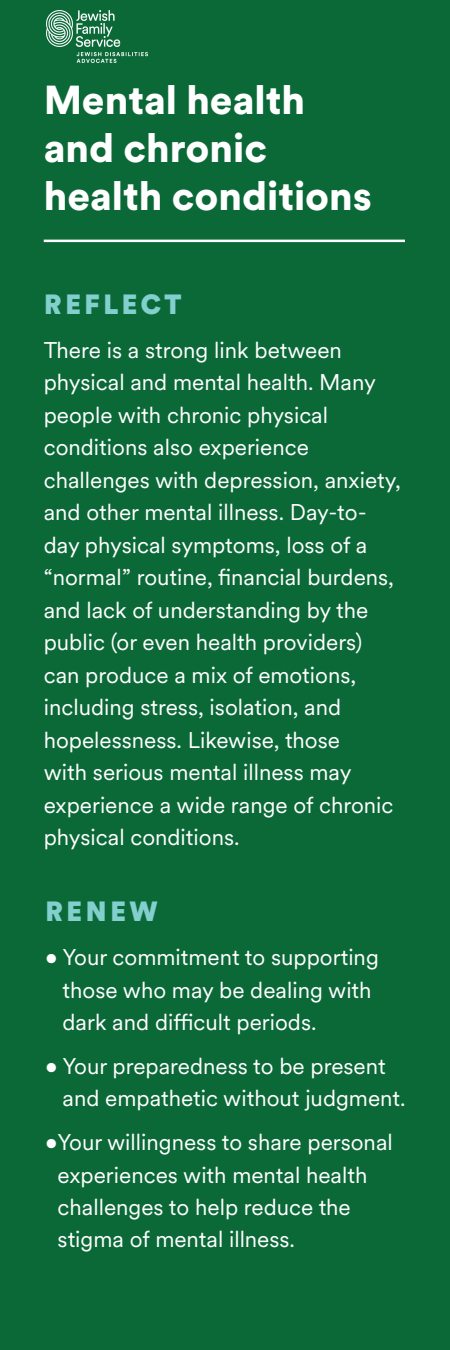
<style>
.page{position:relative;width:450px;height:1350px;background:#0b6938}
.page>*{position:absolute;margin:0;border:0;box-sizing:border-box;transform-origin:0 0}
.t1{font:900 40px/48px "Circular XX";color:#fff}
.t2{font:900 27.5px "Circular XX";letter-spacing:.11em;color:#82cfcd}
.t3{font:22.5px/32.5px "Circular XX";color:#fff}
</style>
<div class="page">
<hr style="left:44px;top:240px;width:361px;height:2px;background:#fff">
<img style="left:46px;top:11px;width:102px;height:52px">
<p class="t1" style="left:44px;top:74px;width:330px">Mental health and chronic health conditions</p>
<p class="t2" style="left:44px;top:285px;width:139px">REFLECT</p>
<p class="t3" style="left:44px;top:333px;width:359px">There is a strong link between physical and mental health. Many people with chronic physical conditions also experience challenges with depression, anxiety, and other mental illness. Day-to&shy;day physical symptoms, loss of a “normal” routine, financial burdens, and lack of understanding by the public (or even health providers) can produce a mix of emotions, including stress, isolation, and hopelessness. Likewise, those<br>with serious mental illness may experience a wide range of chronic physical conditions.</p>
<p class="t2" style="left:45px;top:892px;width:115px">RENEW</p>
<p class="t3" style="left:63px;top:940px;width:318px;text-indent:-18px">• Your commitment to supporting those who may be dealing with dark and difficult periods.</p>
<p class="t3" style="left:63px;top:1049px;width:345px;text-indent:-18px">• Your preparedness to be present and empathetic without judgment.</p>
<p class="t3" style="left:58px;top:1125px;width:337px;text-indent:-13px">•Your willingness to share personal experiences with mental health challenges to help reduce the stigma of mental illness.</p>
</div>
